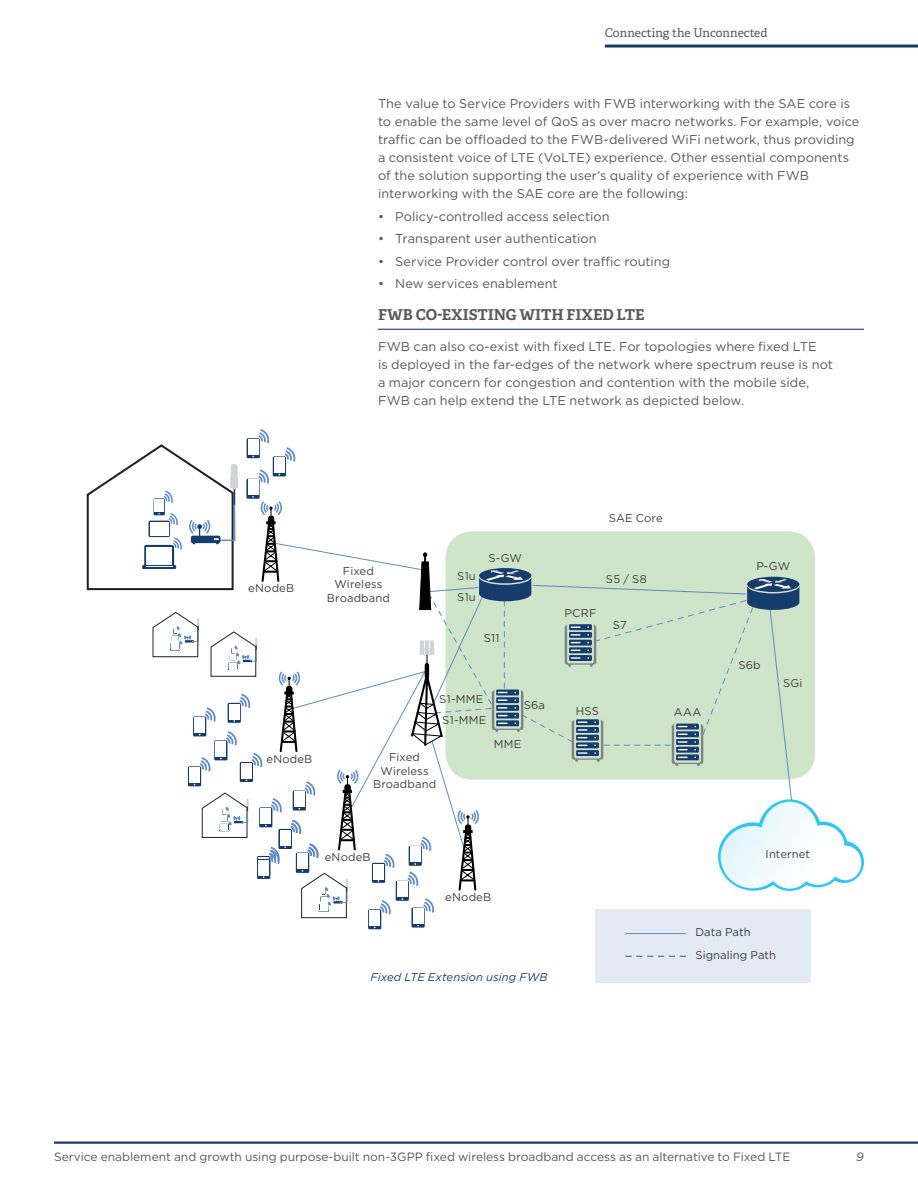
<style>
.page{position:relative;width:918px;height:1188px;background:#fff}
.page>*{position:absolute;margin:0;border:0;box-sizing:border-box;transform-origin:0 0}
.t1{font:700 15px "Adelle";letter-spacing:-.005em;color:#5b5959}
.t2{font:12.75px/18px "Gotham";color:#57585a}
.t3{font:12px "Gotham";letter-spacing:-.005em;color:#57585a}
.t4{font:12px "Adelle";color:#57585a}
.t5{font:italic 12px "Gotham";color:#57585a}
.t6{font:11.25px/13.5px "Gotham";letter-spacing:.01em;color:#3e3e3f;text-align:center}
.t7{font:italic 11.25px "Gotham";letter-spacing:.005em;color:#163c6e}
</style>
<div class="page">
<hr style="left:54px;top:1142px;width:864px;height:2px;background:#163c6e">
<hr style="left:605px;top:45px;width:313px;height:3px;background:#163c6e">
<hr style="left:378px;top:329px;width:486px;height:1px;background:#163c6e">
<div style="left:595px;top:909px;width:216px;height:73px;background:#e3e9f5"></div>
<svg style="left:625px;top:956px;width:61px;height:1px"></svg>
<hr style="left:625px;top:933px;width:61px;height:1px;background:#618bc8">
<svg style="left:368px;top:909px;width:13px;height:21px"></svg>
<div style="left:369px;top:910px;width:11px;height:16px;background:#fff"></div>
<div style="left:411px;top:908px;width:14px;height:20px;background:#163c6e;border-radius:3px"></div>
<div style="left:413px;top:909px;width:11px;height:15px;background:#fff"></div>
<svg style="left:86px;top:429px;width:778px;height:489px"></svg>
<p class="t4" style="left:605px;top:25px;width:164px">Connecting the Unconnected</p>
<p class="t2" style="left:378px;top:94px;width:483px">The value to Service Providers with FWB interworking with the SAE core is to enable the same level of QoS as over macro networks. For example, voice traffic can be offloaded to the FWB-delivered WiFi network, thus providing a consistent voice of LTE (VoLTE) experience. Other essential components of the solution supporting the user’s quality of experience with FWB interworking with the SAE core are the following:</p>
<p class="t2" style="left:378px;top:207px;width:233px">• Policy-controlled access selection</p>
<p class="t2" style="left:378px;top:229px;width:220px">• Transparent user authentication</p>
<p class="t2" style="left:378px;top:252px;width:294px">• Service Provider control over traffic routing</p>
<p class="t2" style="left:378px;top:274px;width:181px">• New services enablement</p>
<p class="t1" style="left:378px;top:305px;width:268px">FWB CO-EXISTING WITH FIXED LTE</p>
<p class="t2" style="left:378px;top:337px;width:457px">FWB can also co-exist with fixed LTE. For topologies where fixed LTE<br>is deployed in the far-edges of the network where spectrum reuse is not a major concern for congestion and contention with the mobile side, FWB can help extend the LTE network as depicted below.</p>
<p class="t6" style="left:248px;top:581px;width:47px">eNodeB</p>
<p class="t6" style="left:327px;top:564px;width:65px">Fixed<br>Wireless<br>Broadband</p>
<p class="t6" style="left:488px;top:551px;width:35px">S-GW</p>
<p class="t6" style="left:609px;top:511px;width:55px">SAE Core</p>
<p class="t6" style="left:457px;top:569px;width:20px">S1u</p>
<p class="t6" style="left:606px;top:572px;width:42px">S5 / S8</p>
<p class="t6" style="left:457px;top:590px;width:20px">S1u</p>
<p class="t6" style="left:484px;top:631px;width:17px">S11</p>
<p class="t6" style="left:565px;top:606px;width:33px">PCRF</p>
<p class="t6" style="left:613px;top:618px;width:15px">S7</p>
<p class="t6" style="left:266px;top:752px;width:47px">eNodeB</p>
<p class="t6" style="left:439px;top:692px;width:46px">S1-MME</p>
<p class="t6" style="left:442px;top:713px;width:46px">S1-MME</p>
<p class="t6" style="left:373px;top:750px;width:65px">Fixed<br>Wireless<br>Broadband</p>
<p class="t6" style="left:524px;top:698px;width:23px">S6a</p>
<p class="t6" style="left:494px;top:737px;width:29px">MME</p>
<p class="t6" style="left:576px;top:704px;width:25px">HSS</p>
<p class="t6" style="left:674px;top:705px;width:29px">AAA</p>
<p class="t6" style="left:756px;top:559px;width:35px">P-GW</p>
<p class="t6" style="left:738px;top:658px;width:24px">S6b</p>
<p class="t6" style="left:783px;top:676px;width:21px">SGi</p>
<p class="t6" style="left:325px;top:850px;width:47px">eNodeB</p>
<p class="t6" style="left:445px;top:890px;width:47px">eNodeB</p>
<p class="t7" style="left:371px;top:970px;width:178px">Fixed LTE Extension using FWB</p>
<p class="t6" style="left:766px;top:847px;width:46px">Internet</p>
<p class="t6" style="left:695px;top:921px;width:82px;line-height:22.5px;text-align:left">Data Path<br>Signaling Path</p>
<p class="t3" style="left:54px;top:1149px;width:738px">Service enablement and growth using purpose-built non-3GPP fixed wireless broadband access as an alternative to Fixed LTE</p>
<p class="t5" style="left:856px;top:1149px;width:9px">9</p>
</div>
